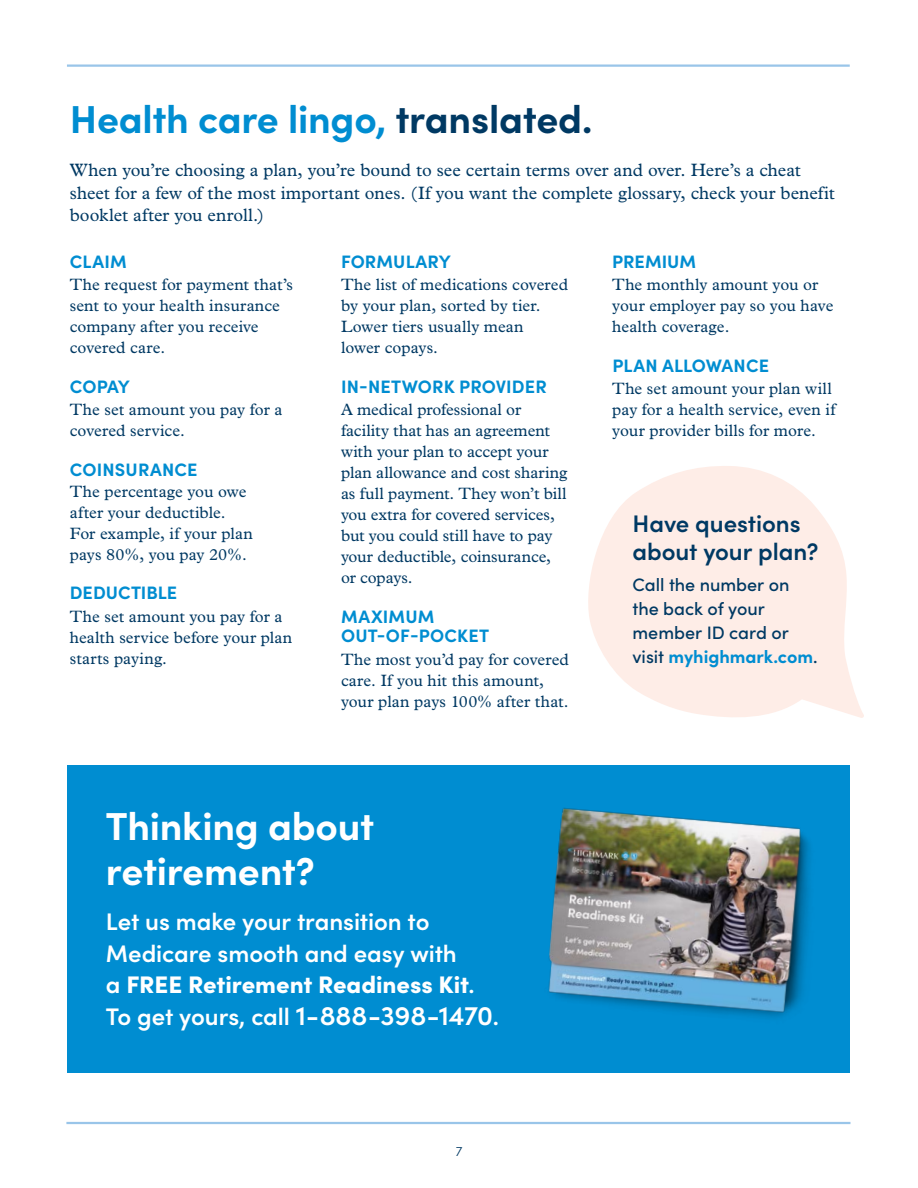
<style>
.page{position:relative;width:918px;height:1188px;background:#fff}
.page>*{position:absolute;margin:0;border:0;box-sizing:border-box;transform-origin:0 0}
.t1{font:700 39px "Sofia Pro";letter-spacing:-.005em;color:#008dd1}
.t2{font:700 39px/45px "Sofia Pro";letter-spacing:-.005em;color:#fff}
.t3{font:600 24px/31.5px "Sofia Pro";letter-spacing:-.005em;color:#fff}
.t4{font:600 24px/28.5px "Sofia Pro";letter-spacing:-.005em;color:#003963}
.t5{font:18px/22.5px "Plantin MT Pro";color:#003963}
.t6{font:700 18px/19.5px "Sofia Pro";letter-spacing:.01em;color:#008dd1}
.t7{font:500 18px/24px "Sofia Pro";letter-spacing:-.005em;color:#003963}
.t8{font:16.5px/21px "Plantin MT Pro";color:#003963}
.t9{font:300 13.5px "Sofia Pro";color:#003963}
.s1{color:#003963}
.s2{font-weight:700;color:#008dd1}
.s3{font-weight:900}
.s4{font-size:27px}
</style>
<div class="page">
<svg style="left:588px;top:466px;width:276px;height:252px;fill:#feede7"></svg>
<hr style="left:66px;top:1122px;width:784px;height:2px;background:#99c5e9">
<div style="left:67px;top:766px;width:783px;height:307px;background:#008dd1"></div>
<hr style="left:67px;top:64px;width:783px;height:3px;background:#99c5e9">
<img style="left:548px;top:808px;width:262px;height:210px">
<h1 class="t1" style="left:70px;top:90px;width:524px">Health care lingo, <span class="s1">translated.</span></h1>
<p class="t5" style="left:70px;top:159px;width:767px">When you’re choosing a plan, you’re bound to see certain terms over and over. Here’s a cheat sheet for a few of the most important ones. (If you want the complete glossary, check your benefit booklet after you enroll.)</p>
<p class="t6" style="left:70px;top:250px;width:58px">CLAIM</p>
<p class="t8" style="left:70px;top:274px;width:225px">The request for payment that’s sent to your health insurance company after you receive covered care.</p>
<p class="t6" style="left:70px;top:375px;width:62px">COPAY</p>
<p class="t8" style="left:70px;top:399px;width:214px">The set amount you pay for a covered service.</p>
<p class="t6" style="left:70px;top:458px;width:129px">COINSURANCE</p>
<p class="t8" style="left:70px;top:481px;width:185px">The percentage you owe after your deductible.<br>For example, if your plan pays 80%, you pay 20%.</p>
<p class="t6" style="left:70px;top:582px;width:109px">DEDUCTIBLE</p>
<p class="t8" style="left:70px;top:606px;width:224px">The set amount you pay for a health service before your plan starts paying.</p>
<p class="t6" style="left:341px;top:250px;width:111px">FORMULARY</p>
<p class="t8" style="left:341px;top:274px;width:229px">The list of medications covered by your plan, sorted by tier.<br>Lower tiers usually mean<br>lower copays.</p>
<p class="t6" style="left:341px;top:375px;width:207px">IN-NETWORK PROVIDER</p>
<p class="t8" style="left:341px;top:399px;width:228px">A medical professional or facility that has an agreement with your plan to accept your plan allowance and cost sharing as full payment. They won’t bill you extra for covered services, but you could still have to pay your deductible, coinsurance, or copays.</p>
<p class="t6" style="left:341px;top:605px;width:150px">MAXIMUM<br>OUT-OF-POCKET</p>
<p class="t8" style="left:341px;top:649px;width:230px">The most you’d pay for covered care. If you hit this amount, your plan pays 100% after that.</p>
<p class="t6" style="left:612px;top:250px;width:85px">PREMIUM</p>
<p class="t8" style="left:612px;top:274px;width:223px">The monthly amount you or your employer pay so you have health coverage.</p>
<p class="t6" style="left:612px;top:354px;width:158px">PLAN ALLOWANCE</p>
<p class="t8" style="left:612px;top:378px;width:225px">The set amount your plan will pay for a health service, even if your provider bills for more.</p>
<h2 class="t4" style="left:633px;top:508px;width:188px">Have questions about your plan?</h2>
<p class="t7" style="left:633px;top:572px;width:187px">Call the number on the back of your member ID card or visit <span class="s2">myhighmark.com</span>.</p>
<h1 class="t2" style="left:106px;top:801px;width:270px">Thinking about retirement?</h1>
<h2 class="t3" style="left:106px;top:904px;width:394px">Let us make your transition to<br>Medicare smooth and easy with<br>a <span class="s3">FREE Retirement Readiness Kit</span>.<br>To get yours, call <span class="s4">1-888-398-1470</span>.</h2>
<p class="t9" style="left:456px;top:1141px;width:8px">7</p>
</div>
